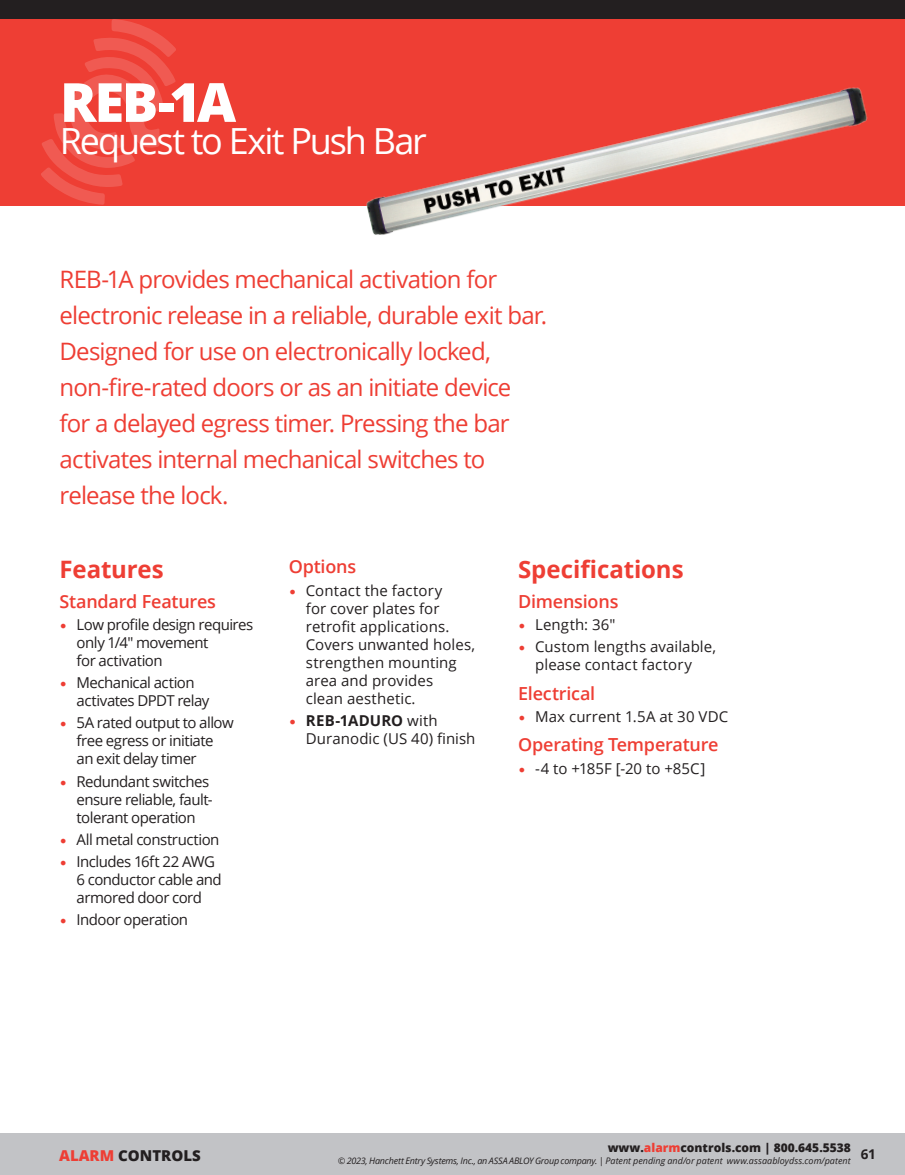
<style>
.page{position:relative;width:905px;height:1175px;background:#fff}
.page>*{position:absolute;margin:0;border:0;box-sizing:border-box;transform-origin:0 0}
.Product_Name_-_Bold{font:800 54px "Open Sans";color:#fff}
.Product_Description{font:36px "Open Sans";letter-spacing:-.06em;color:#fff}
.Section_Head{font:24px/36px "Open Sans";letter-spacing:-.035em;color:#ee3e34}
.Specs_Features_Heade{font:700 24px "Open Sans";letter-spacing:-.005em;color:#ee3e34}
.Specs_Features_Heade-2{font:600 18px "Open Sans";letter-spacing:-.015em;color:#ee3e34}
.t1{font:15px/18px "Open Sans";letter-spacing:-.025em;color:#231f20}
.t2{font:15px/18px "Open Sans";letter-spacing:.005em;color:#231f20}
.t3{font:15px "Open Sans";letter-spacing:.01em;color:#231f20}
.t4{font:15px "Open Sans";color:#231f20}
.t5{font:800 15px "Open Sans";color:#231f20}
.t6{font:700 13.5px "Open Sans";color:#231f20}
.t7{font:800 12px "Open Sans";color:#231f20}
.t8{font:italic 9px "Open Sans";letter-spacing:-.005em;color:#231f20}
.s1{font-family:"ASSA Vesta";color:#ee3e34}
.s2{font-weight:700}
.s3{color:#ee3e34}
</style>
<div class="page">
<div style="left:1px;top:1132px;width:903px;height:42px;background:#c2c3c6"></div>
<hr style="left:0;top:19px;width:1px;height:186px;background:#ee3e34">
<div style="left:1px;top:19px;width:903px;height:186px;background:#ee3e34"></div>
<svg style="left:0;top:0;width:1px;height:19px"></svg>
<div style="left:1px;top:0;width:903px;height:19px;background:#231f20"></div>
<svg style="left:41px;top:19px;width:135px;height:186px"></svg>
<img style="left:360px;top:87px;width:513px;height:148px">
<p class="Product_Name_-_Bold" style="left:60px;top:61px;width:178px">REB-1A</p>
<p class="Product_Description" style="left:60px;top:116px;width:368px">Request to Exit Push Bar</p>
<p class="Section_Head" style="left:60px;top:261px;width:489px">REB-1A provides mechanical activation for electronic release in a reliable, durable exit bar.<br>Designed for use on electronically locked, non-fire-rated doors or as an initiate device for a delayed egress timer. Pressing the bar activates internal mechanical switches to release the lock.</p>
<p class="Specs_Features_Heade" style="left:60px;top:552px;width:106px">Features</p>
<p class="Specs_Features_Heade-2" style="left:60px;top:588px;width:158px">Standard Features</p>
<p class="t1" style="left:77px;top:615px;width:178px;text-indent:-17px"><span class="s1">•</span> Low profile design requires only 1/4" movement<br>for activation</p>
<p class="t1" style="left:77px;top:673px;width:134px;text-indent:-17px"><span class="s1">•</span> Mechanical action activates DPDT relay</p>
<p class="t1" style="left:77px;top:713px;width:159px;text-indent:-17px"><span class="s1">•</span> 5A rated output to allow free egress or initiate an exit delay timer</p>
<p class="t1" style="left:77px;top:772px;width:138px;text-indent:-17px"><span class="s1">•</span> Redundant switches ensure reliable, fault&shy;tolerant operation</p>
<p class="t1" style="left:60px;top:830px;width:161px"><span class="s1">•</span> All metal construction</p>
<p class="t1" style="left:77px;top:852px;width:147px;text-indent:-17px"><span class="s1">•</span> Includes 16ft 22 AWG<br>6 conductor cable and armored door cord</p>
<p class="t1" style="left:60px;top:910px;width:130px"><span class="s1">•</span> Indoor operation</p>
<p class="Specs_Features_Heade-2" style="left:289px;top:554px;width:69px">Options</p>
<p class="t2" style="left:306px;top:581px;width:171px;text-indent:-17px"><span class="s1">•</span> Contact the factory<br>for cover plates for retrofit applications.<br>Covers unwanted holes, strengthen mounting area and provides<br>clean aesthetic.</p>
<p class="t2" style="left:306px;top:711px;width:171px;text-indent:-17px"><span class="s1">•</span> <span class="s2">REB-1ADURO</span> with<br>Duranodic (US 40) finish</p>
<p class="Specs_Features_Heade" style="left:518px;top:552px;width:167px">Specifications</p>
<p class="Specs_Features_Heade-2" style="left:518px;top:588px;width:102px">Dimensions</p>
<p class="t3" style="left:518px;top:614px;width:99px"><span class="s1">•</span> Length: 36"</p>
<p class="t2" style="left:518px;top:637px;width:199px;text-align:center"><span class="s1">•</span> Custom lengths available, please contact factory</p>
<p class="Specs_Features_Heade-2" style="left:518px;top:680px;width:79px">Electrical</p>
<p class="t3" style="left:518px;top:706px;width:212px"><span class="s1">•</span> Max current 1.5A at 30 VDC</p>
<p class="Specs_Features_Heade-2" style="left:518px;top:732px;width:202px">Operating Temperature</p>
<p class="t4" style="left:518px;top:758px;width:189px"><span class="s1">•</span> -4 to +185F [-20 to +85C]</p>
<p class="t7" style="left:607px;top:1138px;width:245px">www.<span class="s3">alarm</span>controls.com | 800.645.5538</p>
<p class="t5" style="left:59px;top:1144px;width:143px"><span class="s3">ALARM</span> CONTROLS</p>
<p class="t8" style="left:338px;top:1154px;width:514px">© 2023, Hanchett Entry Systems, Inc., an ASSA ABLOY Group company. | Patent pending and/or patent www.assaabloydss.com/patent</p>
<p class="t6" style="left:860px;top:1144px;width:17px">61</p>
</div>
